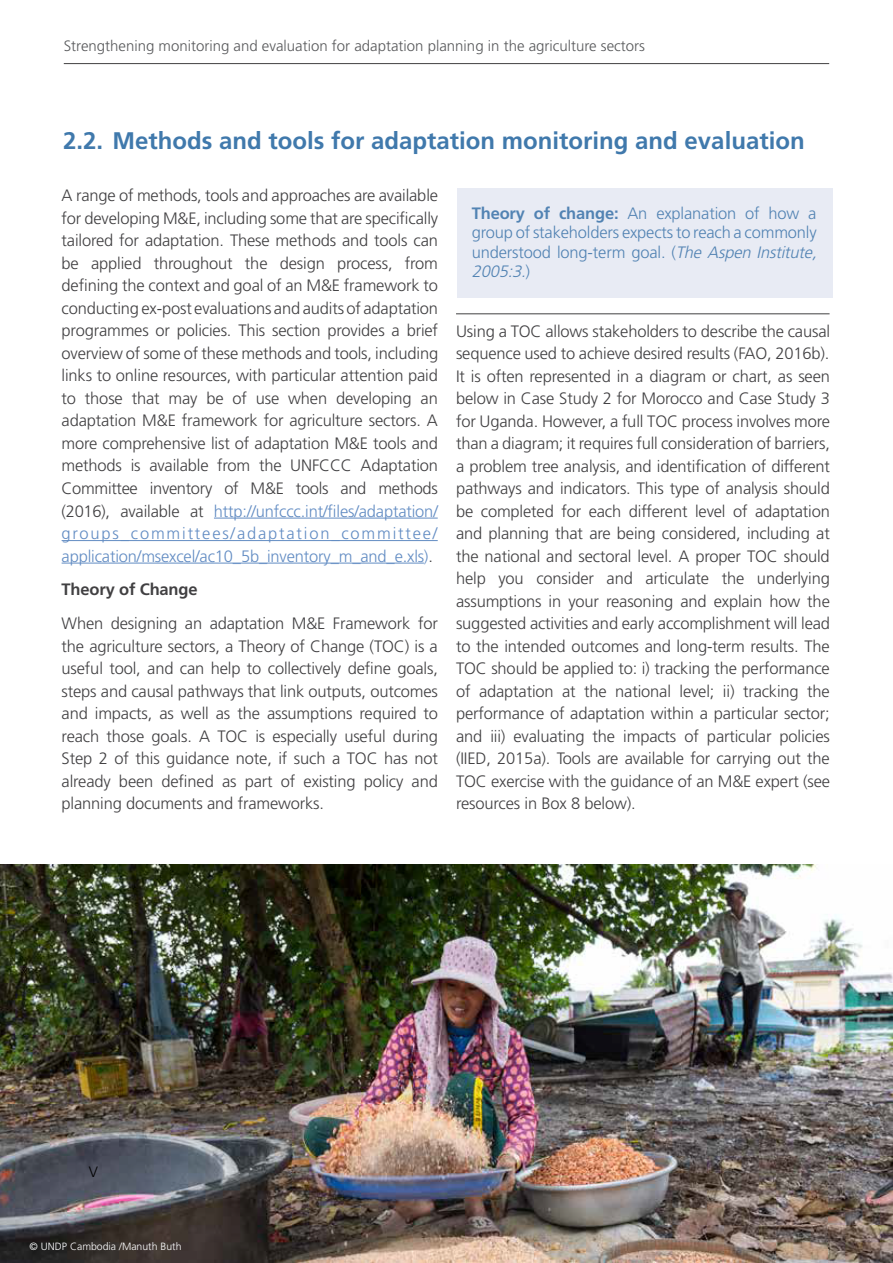
<style>
.page{position:relative;width:893px;height:1263px;background:#fff}
.page>*{position:absolute;margin:0;border:0;box-sizing:border-box;transform-origin:0 0}
.t1{font:700 24px "Frutiger";color:#4079ac}
.t2{font:300 16.5px/22.5px "Frutiger";letter-spacing:-.01em;color:#414042;text-align:justify}
.t3{font:300 16.5px/19.5px "Frutiger";letter-spacing:-.01em;color:#5283b3}
.t4{font:700 16.5px "Frutiger";letter-spacing:-.01em;color:#414042}
.t5{font:300 15px "Frutiger";color:#58595b}
.t6{font:300 15px "Frutiger";color:#000}
.t7{font:300 10.5px "Frutiger";color:#fff}
.s1{color:#628cc3}
.s2{font-weight:700}
.s3{font-style:italic}
</style>
<div class="page">
<hr style="left:214px;top:518px;width:224px;height:1px;background:#628cc3">
<hr style="left:62px;top:540px;width:376px;height:1px;background:#628cc3">
<hr style="left:62px;top:563px;width:362px;height:1px;background:#628cc3">
<div style="left:457px;top:188px;width:375px;height:109px;background:#e8ebf4"></div>
<hr style="left:456px;top:313px;width:374px;height:1px;background:#414042">
<img style="left:0;top:864px;width:893px;height:399px">
<hr style="left:64px;top:63px;width:765px;height:1px;background:#424142">
<p class="t5" style="left:64px;top:37px;width:583px">Strengthening monitoring and evaluation for adaptation planning in the agriculture sectors</p>
<h1 class="t1" style="left:63px;top:126px;width:743px">2.2. Methods and tools for adaptation monitoring and evaluation</h1>
<p class="t2" style="left:62px;top:184px;width:378px">A range of methods, tools and approaches are available for developing M&amp;E, including some that are specifically tailored for adaptation. These methods and tools can be applied throughout the design process, from defining the context and goal of an M&amp;E framework to conducting ex-post evaluations and audits of adaptation programmes or policies. This section provides a brief overview of some of these methods and tools, including links to online resources, with particular attention paid to those that may be of use when developing an adaptation M&amp;E framework for agriculture sectors. A more comprehensive list of adaptation M&amp;E tools and methods is available from the UNFCCC Adaptation Committee inventory of M&amp;E tools and methods (2016), available at <span class="s1">http://unfccc.int/files/adaptation/ groups_committees/adaptation_committee/ application/msexcel/ac10_5b_inventory_m_and_e.xls)</span>.</p>
<p class="t4" style="left:62px;top:579px;width:138px">Theory of Change</p>
<p class="t2" style="left:62px;top:612px;width:378px">When designing an adaptation M&amp;E Framework for the agriculture sectors, a Theory of Change (TOC) is a useful tool, and can help to collectively define goals, steps and causal pathways that link outputs, outcomes and impacts, as well as the assumptions required to reach those goals. A TOC is especially useful during Step 2 of this guidance note, if such a TOC has not already been defined as part of existing policy and planning documents and frameworks.</p>
<p class="t3" style="left:472px;top:203px;width:350px"><span class="s2">Theory of change:</span> An explanation of how a group of stakeholders expects to reach a commonly understood long-term goal. (<span class="s3">The Aspen Institute, 2005:3.</span>)</p>
<p class="t2" style="left:456px;top:320px;width:376px">Using a TOC allows stakeholders to describe the causal sequence used to achieve desired results (FAO, 2016b).<br>It is often represented in a diagram or chart, as seen below in Case Study 2 for Morocco and Case Study 3 for Uganda. However, a full TOC process involves more than a diagram; it requires full consideration of barriers, a problem tree analysis, and identification of different pathways and indicators. This type of analysis should be completed for each different level of adaptation and planning that are being considered, including at the national and sectoral level. A proper TOC should help you consider and articulate the underlying assumptions in your reasoning and explain how the suggested activities and early accomplishment will lead to the intended outcomes and long-term results. The TOC should be applied to: i) tracking the performance of adaptation at the national level; ii) tracking the performance of adaptation within a particular sector; and iii) evaluating the impacts of particular policies (IIED, 2015a). Tools are available for carrying out the TOC exercise with the guidance of an M&amp;E expert (see resources in Box 8 below).</p>
<p class="t6" style="left:89px;top:1163px;width:11px">V</p>
<p class="t7" style="left:30px;top:1240px;width:153px">© UNDP Cambodia /Manuth Buth</p>
</div>
